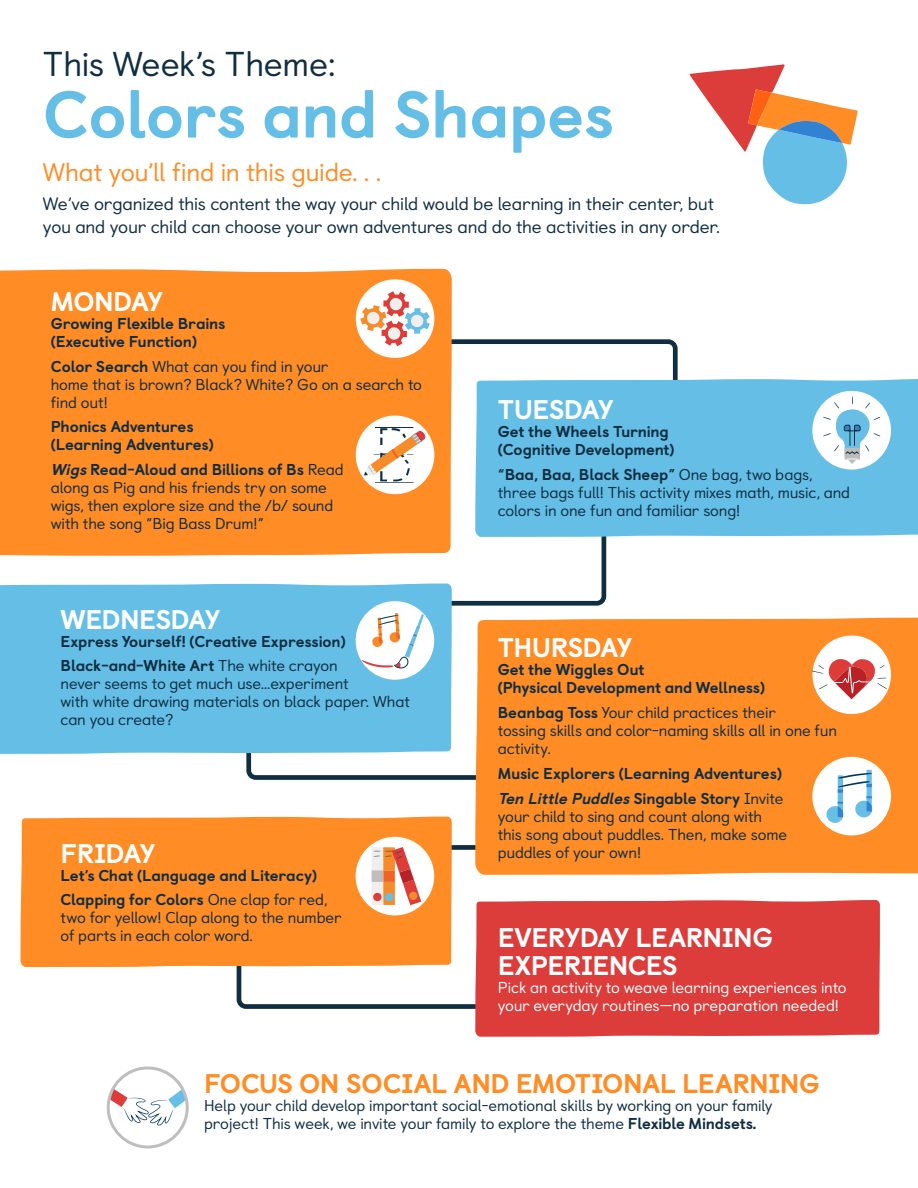
<style>
.page{position:relative;width:918px;height:1188px;background:#fff}
.page>*{position:absolute;margin:0;border:0;box-sizing:border-box;transform-origin:0 0}
.t1{font:66.6px "Abc Print Dotted Lined";color:#0c2e40}
.t2{font:800 66px "Castledown";letter-spacing:-.01em;color:#64bee6}
.t3{font:34.5px "Castledown";letter-spacing:-.015em;color:#102e41}
.t4{font:800 27px/28.5px "Castledown";letter-spacing:-.025em;color:#fff}
.t5{font:800 27px "Castledown";letter-spacing:-.01em;color:#ff8c24}
.t6{font:25.5px "Castledown";letter-spacing:-.015em;color:#ff8c24}
.t7{font:18px/22.5px "Castledown";letter-spacing:-.015em;color:#102e41}
.t8{font:15.75px/18px "Castledown";letter-spacing:-.015em;color:#102e41}
.t9{font:800 15.75px/18px "Castledown";letter-spacing:-.015em;color:#102e41}
.t10{font:15.75px/18px "Castledown";letter-spacing:-.01em;color:#fff}
.s1{font-weight:800}
.s2{font-weight:800;font-style:italic}
.s3{font-weight:400}
.s4{font-style:italic}
</style>
<div class="page">
<svg style="left:236px;top:967px;width:239px;height:42px"></svg>
<div style="left:393px;top:845px;width:93px;height:5px;background:#102e41"></div>
<svg style="left:246px;top:754px;width:229px;height:26px"></svg>
<div style="left:21px;top:817px;width:431px;height:150px;background:#ff8c24"></div>
<div style="left:0;top:584px;width:452px;height:170px;background:#64bee6"></div>
<div style="left:0;top:269px;width:452px;height:287px;background:#ff8c24"></div>
<div style="left:475px;top:379px;width:443px;height:158px;background:#64bee6"></div>
<div style="left:475px;top:617px;width:443px;height:258px;background:#ff8c24"></div>
<div style="left:475px;top:900px;width:405px;height:137px;background:#dc3c3a"></div>
<div style="left:812px;top:391px;width:79px;height:78px;background:#fff;border-radius:50%"></div>
<svg style="left:823px;top:396px;width:57px;height:68px"></svg>
<div style="left:356px;top:279px;width:78px;height:79px;background:#fff;border-radius:50%"></div>
<svg style="left:360px;top:291px;width:320px;height:132px"></svg>
<div style="left:356px;top:416px;width:78px;height:78px;background:#fff;border-radius:50%"></div>
<svg style="left:364px;top:431px;width:61px;height:44px"></svg>
<div style="left:356px;top:837px;width:78px;height:78px;background:#fff;border-radius:50%"></div>
<svg style="left:372px;top:847px;width:49px;height:58px"></svg>
<div style="left:356px;top:601px;width:78px;height:79px;background:#fff;border-radius:50%"></div>
<svg style="left:340px;top:522px;width:269px;height:146px"></svg>
<div style="left:812px;top:636px;width:79px;height:78px;background:#fff;border-radius:50%"></div>
<svg style="left:812px;top:659px;width:76px;height:40px"></svg>
<div style="left:812px;top:757px;width:79px;height:78px;background:#fff;border-radius:50%"></div>
<svg style="left:827px;top:770px;width:45px;height:53px"></svg>
<svg style="left:108px;top:1080px;width:79px;height:46px"></svg>
<div style="left:107px;top:1067px;width:82px;height:81px;border:3px solid #bebebe;border-radius:50%"></div>
<svg style="left:689px;top:64px;width:169px;height:140px"></svg>
<h3 class="t3" style="left:43px;top:37px;width:294px">This Week’s Theme:</h3>
<h2 class="t2" style="left:43px;top:60px;width:573px">Colors and Shapes</h2>
<h3 class="t6" style="left:43px;top:152px;width:340px">What you’ll find in this guide. . .</h3>
<p class="t7" style="left:43px;top:191px;width:679px">We’ve organized this content the way your child would be learning in their center, but you and your child can choose your own adventures and do the activities in any order.</p>
<h3 class="t4" style="left:51px;top:285px;width:113px">MONDAY</h3>
<p class="t9" style="left:51px;top:313px;width:176px">Growing Flexible Brains (Executive Function)</p>
<p class="t8" style="left:51px;top:356px;width:373px"><span class="s1">Color Search</span> What can you find in your<br>home that is brown? Black? White? Go on a search to find out!</p>
<p class="t9" style="left:51px;top:417px;width:165px">Phonics Adventures (Learning Adventures)</p>
<p class="t8" style="left:51px;top:459px;width:294px"><span class="s2">Wigs</span><span class="s1">Read-Aloud and Billions of Bs</span> Read along as Pig and his friends try on some wigs, then explore size and the /b/ sound with the song “Big Bass Drum!”</p>
<h1 class="t1" style="left:376px;top:419px;width:39px">B</h1>
<h3 class="t4" style="left:61px;top:603px;width:161px">WEDNESDAY</h3>
<p class="t9" style="left:61px;top:627px;width:287px;line-height:24.8px">Express Yourself! (Creative Expression)<br>Black-and-White Art <span class="s3">The white crayon</span></p>
<p class="t8" style="left:61px;top:673px;width:351px">never seems to get much use…experiment<br>with white drawing materials on black paper. What can you create?</p>
<h3 class="t4" style="left:61px;top:837px;width:96px">FRIDAY</h3>
<p class="t9" style="left:61px;top:861px;width:268px;line-height:24.8px">Let’s Chat (Language and Literacy)<br>Clapping for Colors <span class="s3">One clap for red,</span></p>
<p class="t8" style="left:61px;top:908px;width:283px">two for yellow! Clap along to the number of parts in each color word.</p>
<h3 class="t4" style="left:498px;top:393px;width:117px">TUESDAY</h3>
<p class="t9" style="left:498px;top:422px;width:178px">Get the Wheels Turning (Cognitive Development)</p>
<p class="t8" style="left:498px;top:464px;width:354px"><span class="s1">“Baa, Baa, Black Sheep”</span> One bag, two bags, three bags full! This activity mixes math, music, and colors in one fun and familiar song!</p>
<h3 class="t4" style="left:498px;top:631px;width:136px">THURSDAY</h3>
<p class="t9" style="left:498px;top:659px;width:269px">Get the Wiggles Out<br>(Physical Development and Wellness)</p>
<p class="t8" style="left:498px;top:702px;width:341px"><span class="s1">Beanbag Toss</span> Your child practices their<br>tossing skills and color-naming skills all in one fun activity.</p>
<p class="t9" style="left:498px;top:760px;width:287px;line-height:24.8px">Music Explorers (Learning Adventures)<br><span class="s4">Ten Little Puddles</span>Singable Story <span class="s3">Invite</span></p>
<p class="t8" style="left:498px;top:806px;width:291px">your child to sing and count along with this song about puddles. Then, make some puddles of your own!</p>
<h3 class="t4" style="left:498px;top:921px;width:277px">EVERYDAY LEARNING<br>EXPERIENCES</h3>
<p class="t10" style="left:498px;top:977px;width:350px">Pick an activity to weave learning experiences into your everyday routines—no preparation needed!</p>
<h3 class="t5" style="left:204px;top:1061px;width:617px">FOCUS ON SOCIAL AND EMOTIONAL LEARNING</h3>
<p class="t8" style="left:204px;top:1095px;width:570px">Help your child develop important social-emotional skills by working on your family project! This week, we invite your family to explore the theme <span class="s1">Flexible Mindsets.</span></p>
</div>
